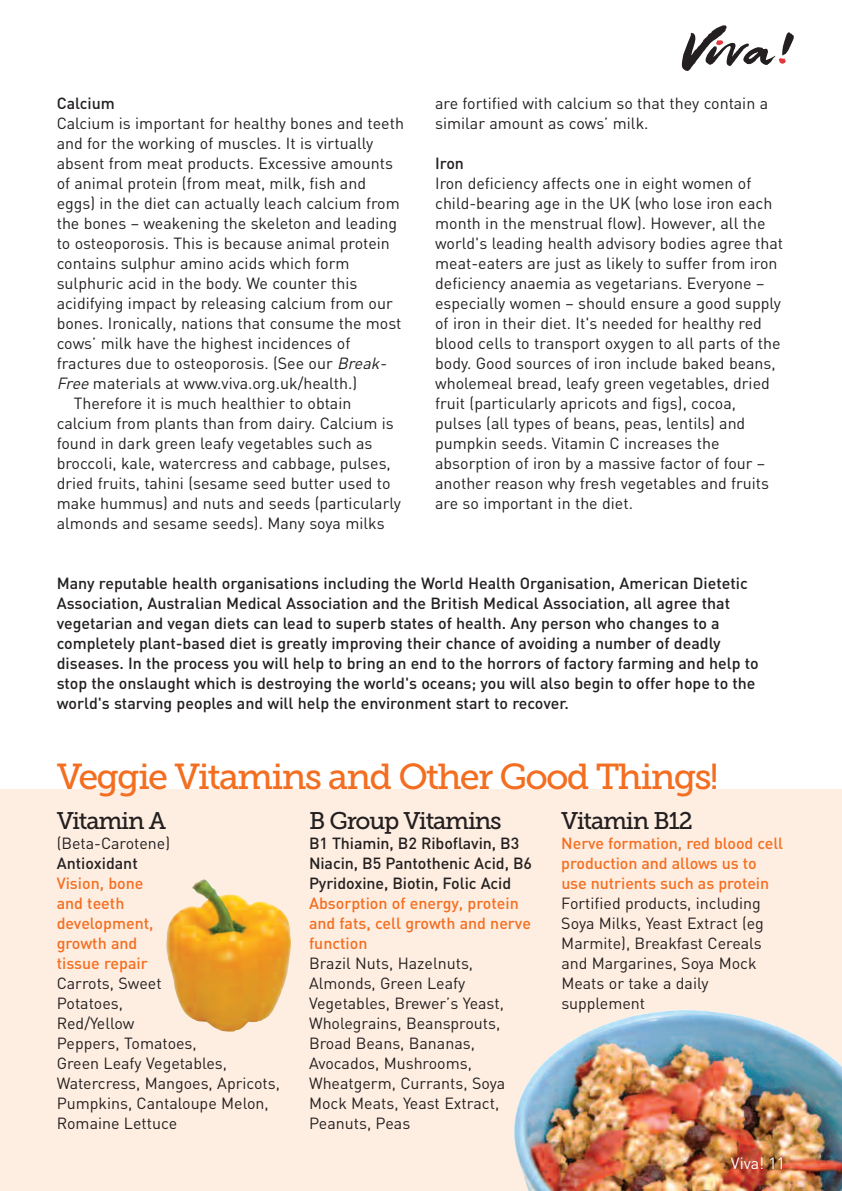
<style>
.page{position:relative;width:842px;height:1191px;background:#fff}
.page>*{position:absolute;margin:0;border:0;box-sizing:border-box;transform-origin:0 0}
.t1{font:36px "Museo Slab 500";letter-spacing:-.05em;color:#f36e21}
.t2{font:24px "Museo Slab 500";letter-spacing:-.05em;color:#231f20}
.t3{font:16px/20px "DIN";color:#231f20}
.t4{font:500 16px/20px "DIN";color:#231f20}
.t5{font:500 16px/20px "DIN";letter-spacing:-.005em;color:#f36e21}
.t6{font:16px "DIN";color:#fff}
.s1{font-style:italic}
</style>
<div class="page">
<div style="left:0;top:789px;width:842px;height:402px;background:#feeee1"></div>
<img style="left:514px;top:1010px;width:328px;height:181px">
<svg style="left:682px;top:25px;width:112px;height:46px"></svg>
<img style="left:166px;top:879px;width:125px;height:152px">
<p class="t4" style="left:57px;top:94px;width:60px">Calcium</p>
<p class="t3" style="left:57px;top:114px;width:349px">Calcium is important for healthy bones and teeth</p>
<p class="t3" style="left:57px;top:134px;width:318px">and for the working of muscles. It is virtually</p>
<p class="t3" style="left:57px;top:154px;width:338px">absent from meat products. Excessive amounts</p>
<p class="t3" style="left:57px;top:174px;width:311px">of animal protein (from meat, milk, fish and</p>
<p class="t3" style="left:57px;top:194px;width:345px">eggs) in the diet can actually leach calcium from</p>
<p class="t3" style="left:57px;top:214px;width:342px">the bones – weakening the skeleton and leading</p>
<p class="t3" style="left:57px;top:234px;width:335px">to osteoporosis. This is because animal protein</p>
<p class="t3" style="left:57px;top:254px;width:294px">contains sulphur amino acids which form</p>
<p class="t3" style="left:57px;top:274px;width:302px">sulphuric acid in the body. We counter this</p>
<p class="t3" style="left:57px;top:294px;width:338px">acidifying impact by releasing calcium from our</p>
<p class="t3" style="left:57px;top:314px;width:346px">bones. Ironically, nations that consume the most</p>
<p class="t3" style="left:57px;top:334px;width:295px">cows’ milk have the highest incidences of</p>
<p class="t3" style="left:57px;top:354px;width:334px">fractures due to osteoporosis. (See our <span class="s1">Break-</span></p>
<p class="t3" style="left:57px;top:374px;width:302px"><span class="s1">Free</span>materials at www.viva.org.uk/health.)</p>
<p class="t3" style="left:74px;top:394px;width:279px">Therefore it is much healthier to obtain</p>
<p class="t3" style="left:57px;top:414px;width:339px">calcium from plants than from dairy. Calcium is</p>
<p class="t3" style="left:57px;top:434px;width:317px">found in dark green leafy vegetables such as</p>
<p class="t3" style="left:57px;top:454px;width:336px">broccoli, kale, watercress and cabbage, pulses,</p>
<p class="t3" style="left:57px;top:474px;width:335px">dried fruits, tahini (sesame seed butter used to</p>
<p class="t3" style="left:57px;top:494px;width:346px">make hummus) and nuts and seeds (particularly</p>
<p class="t3" style="left:57px;top:514px;width:329px">almonds and sesame seeds). Many soya milks</p>
<p class="t3" style="left:435px;top:94px;width:334px">are fortified with calcium so that they contain a similar amount as cows’ milk.</p>
<p class="t4" style="left:435px;top:154px;width:30px">Iron</p>
<p class="t3" style="left:435px;top:174px;width:349px">Iron deficiency affects one in eight women of child-bearing age in the UK (who lose iron each month in the menstrual flow). However, all the world's leading health advisory bodies agree that meat-eaters are just as likely to suffer from iron deficiency anaemia as vegetarians. Everyone – especially women – should ensure a good supply of iron in their diet. It's needed for healthy red blood cells to transport oxygen to all parts of the body. Good sources of iron include baked beans, wholemeal bread, leafy green vegetables, dried fruit (particularly apricots and figs), cocoa, pulses (all types of beans, peas, lentils) and pumpkin seeds. Vitamin C increases the absorption of iron by a massive factor of four – another reason why fresh vegetables and fruits are so important in the diet.</p>
<p class="t4" style="left:57px;top:574px;width:703px">Many reputable health organisations including the World Health Organisation, American Dietetic Association, Australian Medical Association and the British Medical Association, all agree that vegetarian and vegan diets can lead to superb states of health. Any person who changes to a completely plant-based diet is greatly improving their chance of avoiding a number of deadly diseases. In the process you will help to bring an end to the horrors of factory farming and help to stop the onslaught which is destroying the world's oceans; you will also begin to offer hope to the world's starving peoples and will help the environment start to recover.</p>
<h1 class="t1" style="left:57px;top:764px;width:664px">Veggie Vitamins and Other Good Things!</h1>
<h2 class="t2" style="left:57px;top:812px;width:111px">Vitamin A</h2>
<p class="t3" style="left:57px;top:834px;width:115px">(Beta-Carotene)</p>
<p class="t4" style="left:57px;top:854px;width:83px">Antioxidant</p>
<p class="t5" style="left:57px;top:874px;width:98px">Vision, bone and teeth development, growth and tissue repair</p>
<p class="t3" style="left:57px;top:974px;width:225px">Carrots, Sweet<br>Potatoes,<br>Red/Yellow<br>Peppers, Tomatoes,<br>Green Leafy Vegetables,<br>Watercress, Mangoes, Apricots,<br>Pumpkins, Cantaloupe Melon,<br>Romaine Lettuce</p>
<h2 class="t2" style="left:309px;top:812px;width:194px">B Group Vitamins</h2>
<p class="t4" style="left:309px;top:834px;width:225px">B1 Thiamin, B2 Riboflavin, B3<br>Niacin, B5 Pantothenic Acid, B6<br>Pyridoxine, Biotin, Folic Acid</p>
<p class="t5" style="left:309px;top:894px;width:223px">Absorption of energy, protein and fats, cell growth and nerve function</p>
<p class="t3" style="left:309px;top:954px;width:198px">Brazil Nuts, Hazelnuts,<br>Almonds, Green Leafy<br>Vegetables, Brewer’s Yeast,<br>Wholegrains, Beansprouts,<br>Broad Beans, Bananas,<br>Avocados, Mushrooms,<br>Wheatgerm, Currants, Soya<br>Mock Meats, Yeast Extract,<br>Peanuts, Peas</p>
<h2 class="t2" style="left:561px;top:812px;width:133px">Vitamin B12</h2>
<p class="t5" style="left:561px;top:834px;width:223px">Nerve formation, red blood cell production and allows us to use nutrients such as protein</p>
<p class="t3" style="left:561px;top:894px;width:204px">Fortified products, including<br>Soya Milks, Yeast Extract (eg<br>Marmite), Breakfast Cereals and Margarines, Soya Mock<br>Meats or take a daily supplement</p>
<p class="t6" style="left:731px;top:1154px;width:56px">Viva! 11</p>
</div>
